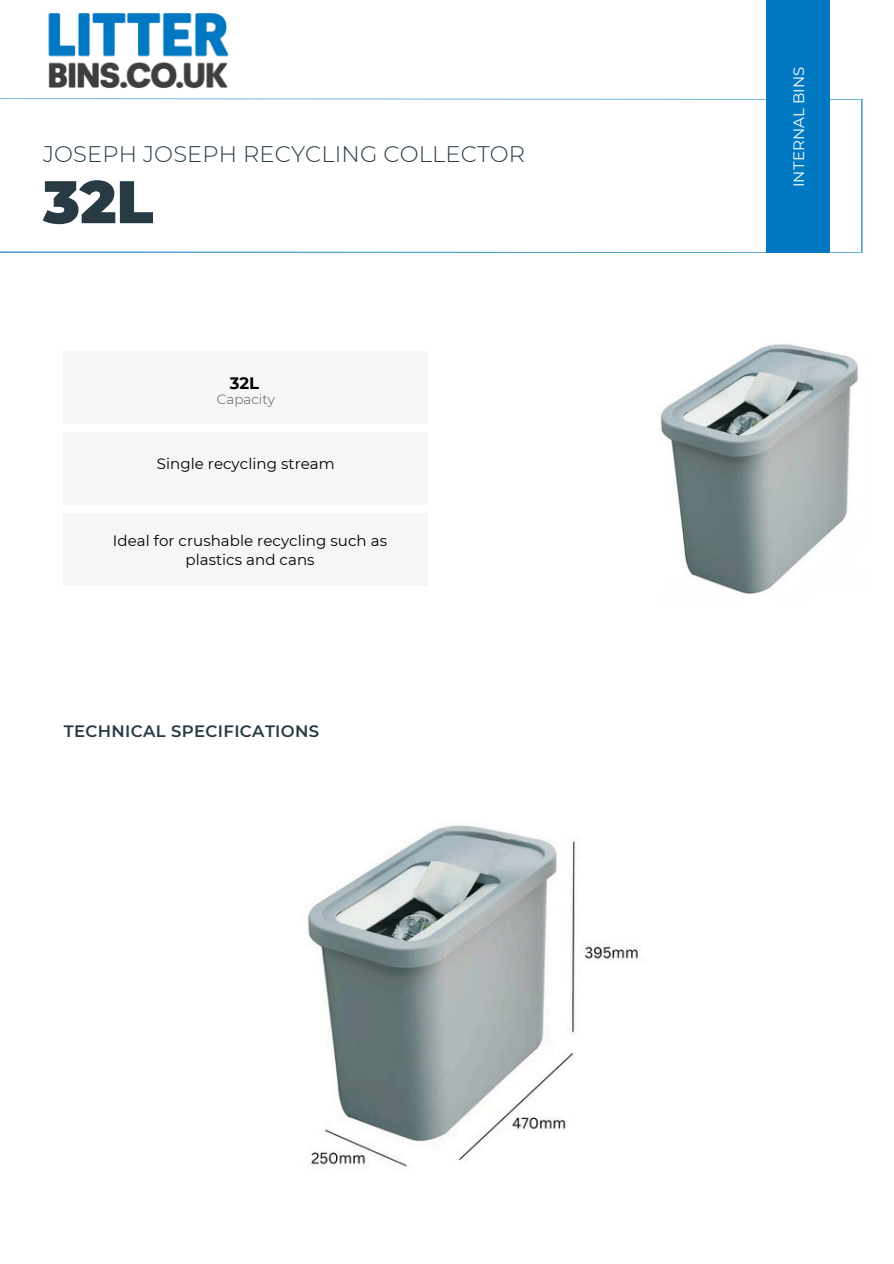
<style>
.page{position:relative;width:894px;height:1264px;background:#fff}
.page>*{position:absolute;margin:0;border:0;box-sizing:border-box;transform-origin:0 0}
.t1{font:900 60px "Montserrat";color:#283b45}
.t2{font:300 22.5px "Montserrat";letter-spacing:.005em;color:#283b45}
.t3{font:600 16.5px "Montserrat";letter-spacing:.02em;color:#283b45}
.t4{font:700 16.5px "Montserrat";color:#000}
.t5{font:15px/19.2px "Montserrat";letter-spacing:.005em;color:#000;text-align:center}
.t6{font:15px "Montserrat";letter-spacing:.01em;color:#fff}
.t7{font:300 13.5px "Montserrat";color:#575756}
</style>
<div class="page">
<svg style="left:0;top:98px;width:862px;height:155px"></svg>
<div style="left:765px;top:0;width:64px;height:252px;background:#0078c2"></div>
<div style="left:64px;top:352px;width:363px;height:72px;background:#f6f6f6"></div>
<div style="left:64px;top:433px;width:363px;height:72px;background:#f6f6f6"></div>
<div style="left:64px;top:514px;width:363px;height:72px;background:#f6f6f6"></div>
<img style="left:660px;top:344px;width:198px;height:250px">
<img style="left:307px;top:825px;width:331px;height:342px">
<img style="left:48px;top:13px;width:181px;height:76px">
<h1 class="t2" style="left:43px;top:140px;width:483px">JOSEPH JOSEPH RECYCLING COLLECTOR</h1>
<h4 class="t1" style="left:43px;top:165px;width:112px">32L</h4>
<p class="t4" style="left:229px;top:373px;width:31px">32L</p>
<h5 class="t7" style="left:217px;top:391px;width:60px">Capacity</h5>
<h3 class="t5" style="left:157px;top:453px;width:179px">Single recycling stream</h3>
<p class="t5" style="left:113px;top:531px;width:275px">Ideal for crushable recycling such as plastics and cans</p>
<h5 class="t3" style="left:64px;top:721px;width:257px">TECHNICAL SPECIFICATIONS</h5>
<h3 class="t6" style="left:789px;top:187px;width:122px;rotate:-90deg">INTERNAL BINS</h3>
</div>
